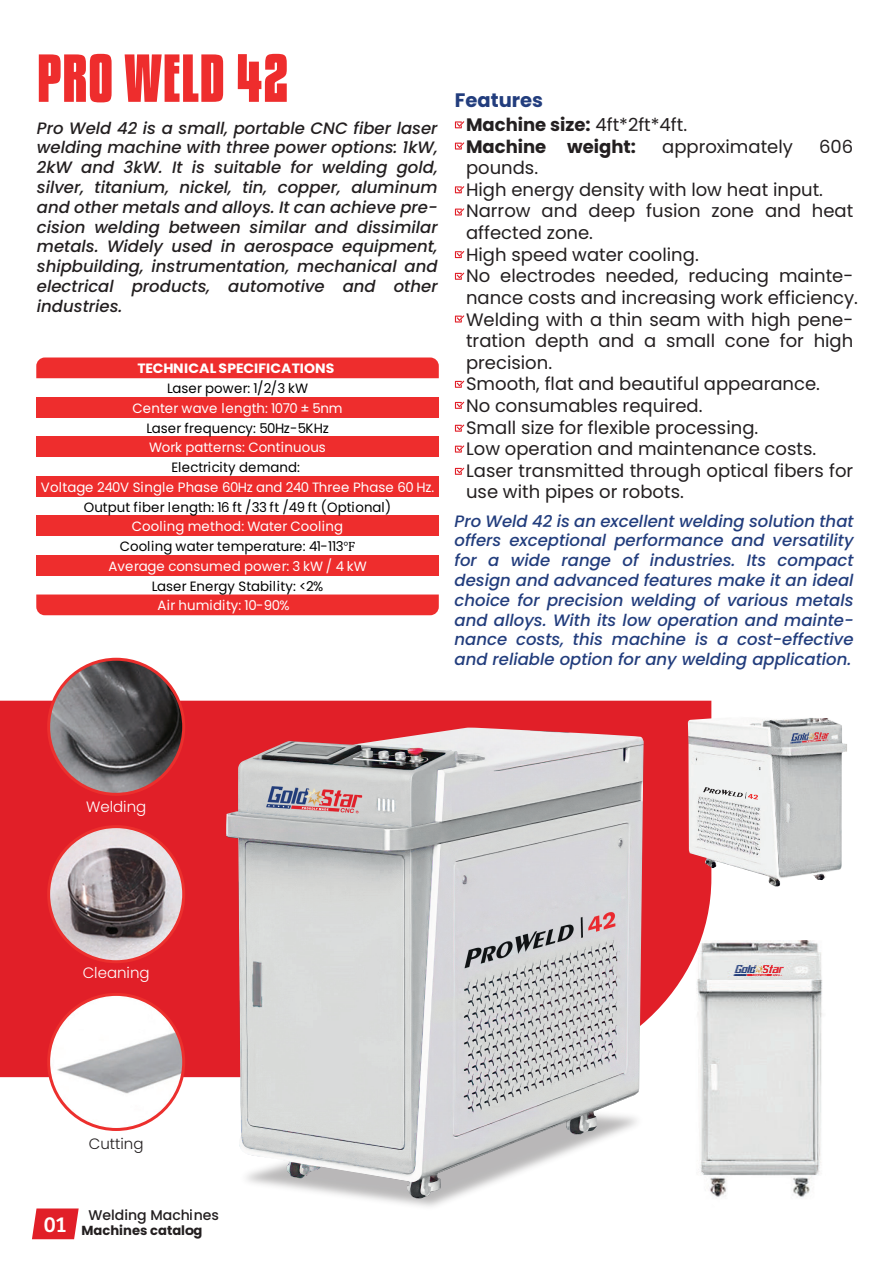
<style>
.page{position:relative;width:893px;height:1263px;background:#fff}
.page>*{position:absolute;margin:0;border:0;box-sizing:border-box;transform-origin:0 0}
.t1{font:700 60px "Kenyan Coffee Rg";color:#ee2d2d}
.t2{font:22.5px "Bree";color:#fff}
.t3{font:700 19.5px "Poppins";color:#223d7d}
.t4{font:18px/21.6px "Poppins";color:#231f20}
.t5{font:700 18px/21.6px "Poppins";color:#231f20}
.t6{font:italic 500 16.5px/19.8px "Poppins";color:#231f20;text-align:justify}
.t7{font:italic 500 16.5px/19.8px "Poppins";color:#223d7d;text-align:justify}
.t8{font:300 15px "Poppins";color:#fff}
.t9{font:300 15px "Poppins";color:#231f20}
.t10{font:500 14.1px "Poppins";color:#231f20}
.t11{font:13.5px/19.8px "Poppins";letter-spacing:.005em;color:#fff;text-align:center}
.t12{font:13.5px "Poppins";letter-spacing:.005em;color:#000001}
.t13{font:700 13.5px "Poppins";letter-spacing:.005em;color:#fff}
.t14{font:700 13.05px "Poppins";color:#231f20}
.s1{color:#000001}
.s2{font-family:"Cambria Math";color:#000001}
.s3{font-weight:400}
</style>
<div class="page">
<img style="left:699px;top:941px;width:123px;height:256px">
<svg style="left:0;top:701px;width:711px;height:376px;background:#e22d36"></svg>
<svg style="left:32px;top:1208px;width:47px;height:31px"></svg>
<svg style="left:455px;top:121px;width:9px;height:7px"></svg>
<svg style="left:455px;top:142px;width:9px;height:8px"></svg>
<svg style="left:455px;top:186px;width:9px;height:7px"></svg>
<svg style="left:455px;top:208px;width:9px;height:7px"></svg>
<svg style="left:455px;top:273px;width:9px;height:7px"></svg>
<svg style="left:455px;top:315px;width:9px;height:7px"></svg>
<svg style="left:455px;top:381px;width:9px;height:7px"></svg>
<svg style="left:455px;top:424px;width:9px;height:8px"></svg>
<svg style="left:455px;top:445px;width:9px;height:8px"></svg>
<svg style="left:455px;top:468px;width:9px;height:7px"></svg>
<svg style="left:455px;top:402px;width:9px;height:7px"></svg>
<svg style="left:455px;top:251px;width:9px;height:7px"></svg>
<img style="left:191px;top:1055px;width:501px;height:152px">
<img style="left:226px;top:728px;width:418px;height:472px">
<div style="left:36px;top:357px;width:403px;height:21px;background:#ee2d2d"></div>
<div style="left:36px;top:397px;width:403px;height:21px;background:#ee2d2d"></div>
<div style="left:36px;top:436px;width:403px;height:21px;background:#ee2d2d"></div>
<div style="left:36px;top:476px;width:403px;height:21px;background:#ee2d2d"></div>
<div style="left:36px;top:515px;width:403px;height:21px;background:#ee2d2d"></div>
<div style="left:36px;top:555px;width:403px;height:21px;background:#ee2d2d"></div>
<div style="left:36px;top:594px;width:403px;height:21px;background:#ee2d2d"></div>
<img style="left:49px;top:994px;width:135px;height:135px;border-radius:68px">
<div style="left:47px;top:993px;width:138px;height:138px;border:3px solid #ec2f2d;border-radius:50%"></div>
<img style="left:49px;top:827px;width:135px;height:135px;border-radius:68px">
<div style="left:47px;top:825px;width:138px;height:138px;border:3px solid #ec2f2d;border-radius:50%"></div>
<img style="left:49px;top:659px;width:135px;height:135px;border-radius:68px">
<div style="left:47px;top:658px;width:138px;height:138px;border:3px solid #ec2f2d;border-radius:50%"></div>
<img style="left:688px;top:716px;width:159px;height:171px">
<img style="left:704px;top:788px;width:53px;height:12px">
<h1 class="t1" style="left:36px;top:38px;width:254px">PRO WELD 42</h1>
<p class="t6" style="left:37px;top:118px;width:402px">Pro Weld 42 is a small, portable CNC fiber laser welding machine with three power options: 1kW, 2kW and 3kW. It is suitable for welding gold, silver, titanium, nickel, tin, copper, aluminum and other metals and alloys. It can achieve pre&shy;cision welding between similar and dissimilar metals. Widely used in aerospace equipment, shipbuilding, instrumentation, mechanical and electrical products, automotive and other industries.</p>
<p class="t13" style="left:138px;top:361px;width:198px">TECHNICAL SPECIFICATIONS</p>
<p class="t12" style="left:167px;top:380px;width:143px">Laser power: 1/2/3 kW</p>
<p class="t11" style="left:132px;top:398px;width:212px">Center wave length: 1070 ± 5nm</p>
<p class="t12" style="left:146px;top:420px;width:184px">Laser frequency: 50Hz-5KHz</p>
<p class="t11" style="left:149px;top:438px;width:178px">Work patterns: Continuous</p>
<p class="t12" style="left:171px;top:459px;width:130px">Electricity demand:</p>
<p class="t11" style="left:41px;top:477px;width:395px">Voltage 240V Single Phase 60Hz and 240 Three Phase 60 Hz.</p>
<p class="t12" style="left:84px;top:499px;width:309px">Output fiber length: 16 ft /33 ft /49 ft (Optional)</p>
<p class="t11" style="left:108px;top:517px;width:260px">Cooling method: Water Cooling<br><span class="s1">Cooling water temperature: 41-113</span><span class="s2">℉<br></span>Average consumed power: 3 kW / 4 kW</p>
<p class="t12" style="left:152px;top:578px;width:173px">Laser Energy Stability: &lt;2%</p>
<p class="t11" style="left:157px;top:596px;width:134px">Air humidity: 10-90%</p>
<p class="t3" style="left:455px;top:89px;width:90px">Features</p>
<p class="t5" style="left:466px;top:114px;width:223px">Machine size: <span class="s3">4ft*2ft*4ft.<br></span>Machine weight:</p>
<p class="t4" style="left:662px;top:136px;width:132px">approximately</p>
<p class="t4" style="left:819px;top:136px;width:36px">606</p>
<p class="t4" style="left:466px;top:157px;width:393px">pounds.<br>High energy density with low heat input.<br>Narrow and deep fusion zone and heat affected zone.<br>High speed water cooling.<br>No electrodes needed, reducing mainte&shy;nance costs and increasing work efficiency.<br>Welding with a thin seam with high pene&shy;tration depth and a small cone for high precision.<br>Smooth, flat and beautiful appearance.<br>No consumables required.<br>Small size for flexible processing.<br>Low operation and maintenance costs.<br>Laser transmitted through optical fibers for use with pipes or robots.</p>
<p class="t7" style="left:454px;top:511px;width:401px">Pro Weld 42 is an excellent welding solution that offers exceptional performance and versatility for a wide range of industries. Its compact design and advanced features make it an ideal choice for precision welding of various metals and alloys. With its low operation and mainte&shy;nance costs, this machine is a cost-effective and reliable option for any welding application.</p>
<p class="t8" style="left:86px;top:798px;width:62px">Welding</p>
<p class="t8" style="left:83px;top:964px;width:69px">Cleaning</p>
<p class="t9" style="left:89px;top:1135px;width:56px">Cutting</p>
<p class="t2" style="left:44px;top:1211px;width:24px">01</p>
<p class="t10" style="left:88px;top:1207px;width:132px">Welding Machines</p>
<p class="t14" style="left:82px;top:1223px;width:122px">Machines catalog</p>
</div>
